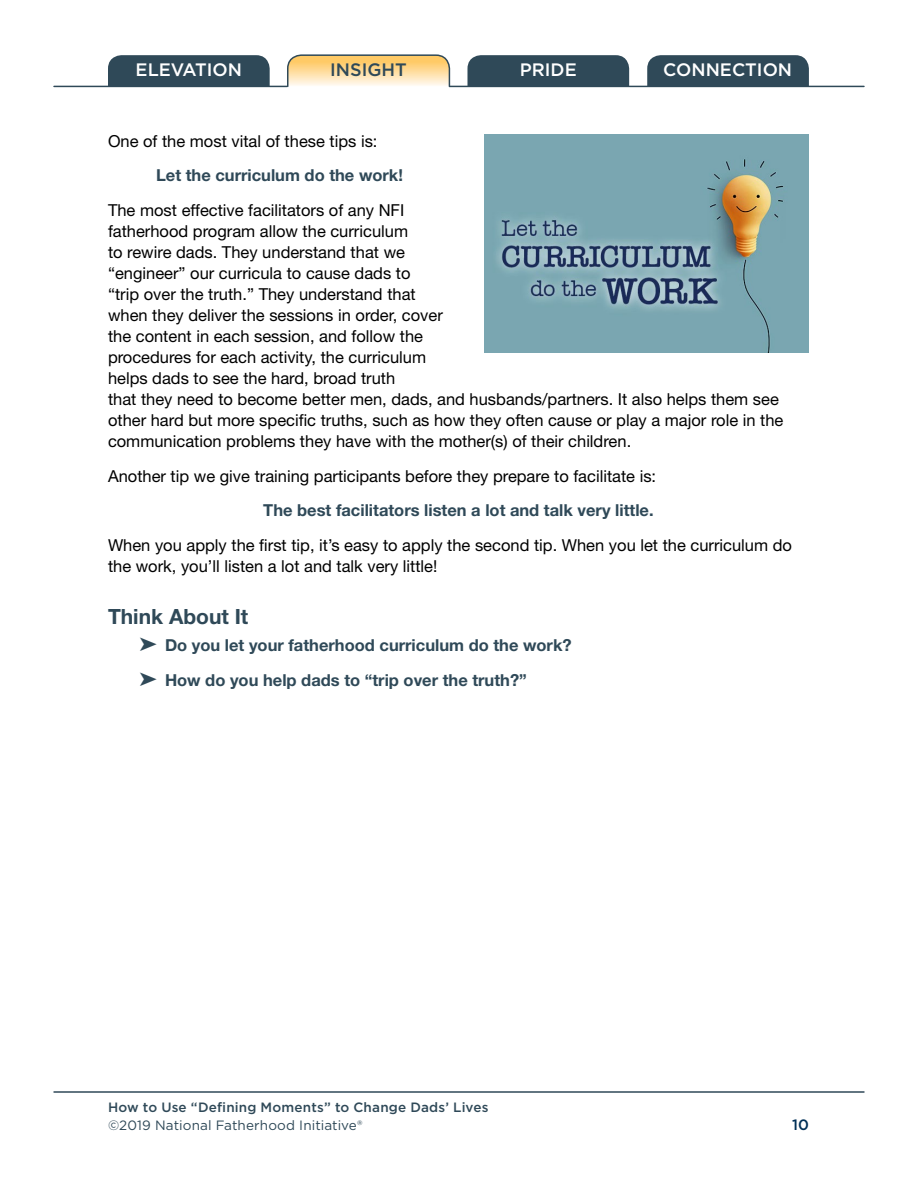
<style>
.page{position:relative;width:918px;height:1188px;background:#fff}
.page>*{position:absolute;margin:0;border:0;box-sizing:border-box;transform-origin:0 0}
.t1{font:700 21px "Helvetica Neue LT Std";color:#2f4958}
.t2{font:500 18px "Gotham";color:#fff}
.t3{font:500 18px "Gotham";color:#2f4958}
.t4{font:16.5px/21px "Helvetica Neue LT Std";color:#000}
.t5{font:700 16.5px/34.5px "Helvetica Neue LT Std";color:#2f4958}
.t6{font:500 15px "Gotham";color:#003057}
.t7{font:500 13.5px "Gotham";letter-spacing:.015em;color:#2f4958}
.t8{font:13.5px "Gotham";letter-spacing:.01em;color:#2f4958}
</style>
<div class="page">
<hr style="left:54px;top:1091px;width:810px;height:2px;background:#2f4958">
<img style="left:485px;top:134px;width:324px;height:218px">
<div style="left:108px;top:55px;width:162px;height:31px;background:#2f4958"></div>
<svg style="left:286px;top:54px;width:165px;height:34px;background:#f2d7a4"></svg>
<div style="left:467px;top:55px;width:162px;height:31px;background:#2f4958"></div>
<div style="left:647px;top:55px;width:162px;height:31px;background:#2f4958"></div>
<hr style="left:54px;top:86px;width:233px;height:1px;background:#2f4958">
<hr style="left:450px;top:86px;width:414px;height:1px;background:#2f4958">
<p class="t2" style="left:136px;top:58px;width:108px">ELEVATION</p>
<p class="t3" style="left:330px;top:58px;width:78px">INSIGHT</p>
<p class="t2" style="left:520px;top:58px;width:58px">PRIDE</p>
<p class="t2" style="left:663px;top:58px;width:130px">CONNECTION</p>
<p class="t4" style="left:108px;top:130px;width:271px">One of the most vital of these tips is:</p>
<p class="t5" style="left:156px;top:158px;width:248px">Let the curriculum do the work!</p>
<p class="t4" style="left:108px;top:199px;width:677px">The most effective facilitators of any NFI<br>fatherhood program allow the curriculum<br>to rewire dads. They understand that we<br>“engineer” our curricula to cause dads to<br>“trip over the truth.” They understand that<br>when they deliver the sessions in order, cover<br>the content in each session, and follow the<br>procedures for each activity, the curriculum<br>helps dads to see the hard, broad truth<br>that they need to become better men, dads, and husbands/partners. It also helps them see other hard but more specific truths, such as how they often cause or play a major role in the communication problems they have with the mother(s) of their children.</p>
<p class="t4" style="left:108px;top:465px;width:550px">Another tip we give training participants before they prepare to facilitate is:</p>
<p class="t5" style="left:263px;top:493px;width:392px">The best facilitators listen a lot and talk very little.</p>
<p class="t4" style="left:108px;top:534px;width:686px">When you apply the first tip, it’s easy to apply the second tip. When you let the curriculum do the work, you’ll listen a lot and talk very little!</p>
<p class="t1" style="left:108px;top:603px;width:142px">Think About It</p>
<p class="t5" style="left:140px;top:628px;width:434px">➤ Do you let your fatherhood curriculum do the work? ➤ How do you help dads to “trip over the truth?”</p>
<p class="t7" style="left:108px;top:1099px;width:382px">How to Use “Defining Moments” to Change Dads’ Lives</p>
<p class="t8" style="left:108px;top:1117px;width:256px">©2019 National Fatherhood Initiative®</p>
<p class="t6" style="left:792px;top:1115px;width:18px">10</p>
</div>
